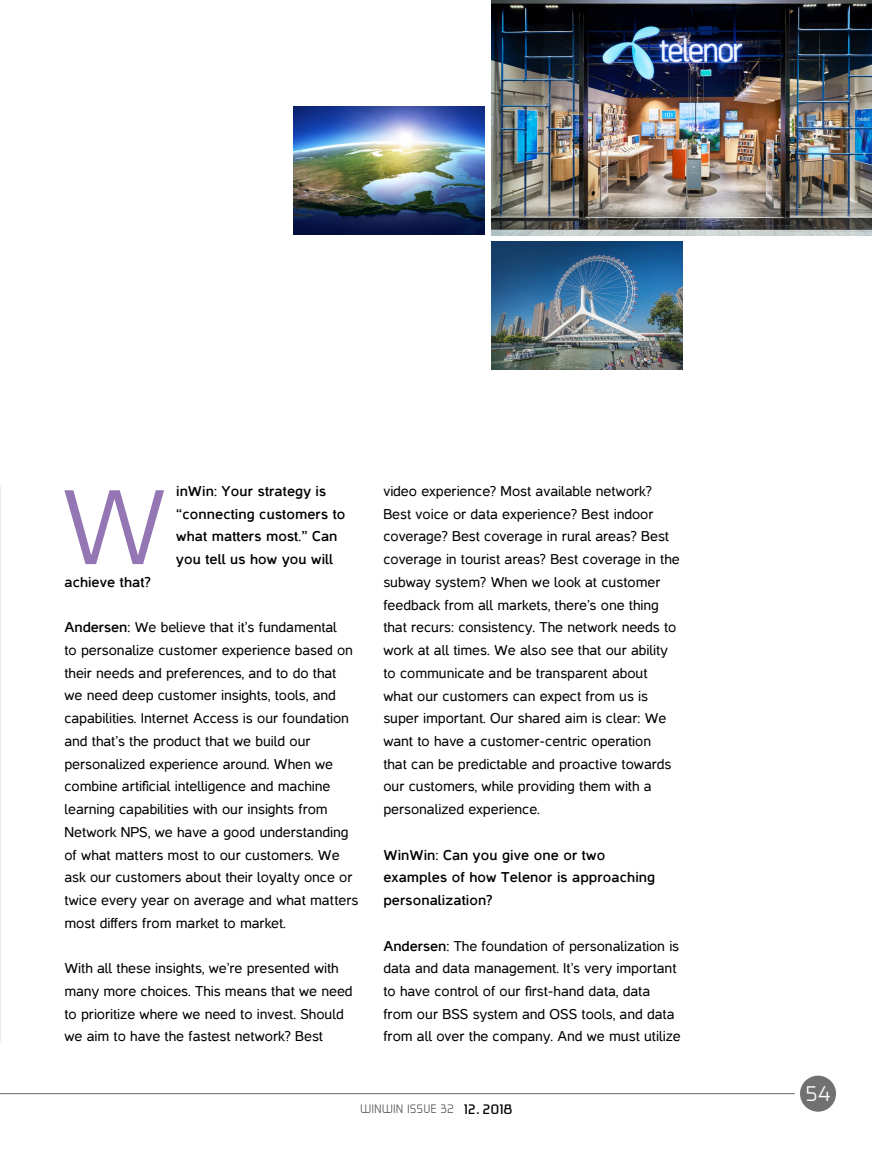
<style>
.page{position:relative;width:872px;height:1149px;background:#fff}
.page>*{position:absolute;margin:0;border:0;box-sizing:border-box;transform-origin:0 0}
.t1{font:110.55px "Frutiger Next LT";color:#9476b4}
.t2{font:300 23.1px "Laconic";color:#fff}
.t3{font:15px "Laconic";color:#000}
.t4{font:14.4px/22.6px "Casper";color:#000}
.t5{font:700 14.4px/22.6px "Casper";letter-spacing:.01em;color:#000}
.t6{font:300 13.35px "Laconic";color:#595757}
.s1{font-weight:700}
</style>
<div class="page">
<img style="left:0;top:485px;width:1px;height:485px">
<div style="left:490px;top:241px;width:193px;height:129px;background:#0087b7;opacity:.31"></div>
<img style="left:293px;top:107px;width:191px;height:128px">
<div style="left:491px;top:0;width:381px;height:235px;background:#0087b7;opacity:.28"></div>
<div style="left:800px;top:1075px;width:36px;height:36px;background:#727171;border-radius:50%"></div>
<hr style="left:0;top:1092px;width:795px;height:1px;background:#727171">
<h1 class="t1" style="left:63px;top:466px;width:103px">W</h1>
<p class="t5" style="left:176px;top:479px;width:171px">inWin: Your strategy is “connecting customers to what matters most.” Can you tell us how you will</p>
<p class="t5" style="left:64px;top:570px;width:88px">achieve that?</p>
<p class="t4" style="left:64px;top:616px;width:295px"><span class="s1">Andersen:</span> We believe that it’s fundamental<br>to personalize customer experience based on their needs and preferences, and to do that<br>we need deep customer insights, tools, and capabilities. Internet Access is our foundation and that’s the product that we build our personalized experience around. When we combine artificial intelligence and machine learning capabilities with our insights from Network NPS, we have a good understanding of what matters most to our customers. We ask our customers about their loyalty once or twice every year on average and what matters most differs from market to market.</p>
<p class="t4" style="left:64px;top:956px;width:290px">With all these insights, we’re presented with many more choices. This means that we need to prioritize where we need to invest. Should we aim to have the fastest network? Best</p>
<p class="t4" style="left:383px;top:479px;width:298px">video experience? Most available network?<br>Best voice or data experience? Best indoor coverage? Best coverage in rural areas? Best coverage in tourist areas? Best coverage in the subway system? When we look at customer feedback from all markets, there’s one thing that recurs: consistency. The network needs to work at all times. We also see that our ability to communicate and be transparent about what our customers can expect from us is super important. Our shared aim is clear: We want to have a customer-centric operation<br>that can be predictable and proactive towards our customers, while providing them with a personalized experience.</p>
<p class="t5" style="left:383px;top:843px;width:273px">WinWin: Can you give one or two examples of how Telenor is approaching personalization?</p>
<p class="t4" style="left:383px;top:934px;width:299px"><span class="s1">Andersen:</span> The foundation of personalization is data and data management. It’s very important to have control of our first-hand data, data from our BSS system and OSS tools, and data from all over the company. And we must utilize</p>
<p class="t6" style="left:360px;top:1100px;width:95px">WINWIN ISSUE 32</p>
<p class="t3" style="left:464px;top:1100px;width:50px">12. 2018</p>
<h2 class="t2" style="left:805px;top:1080px;width:26px">54</h2>
</div>
